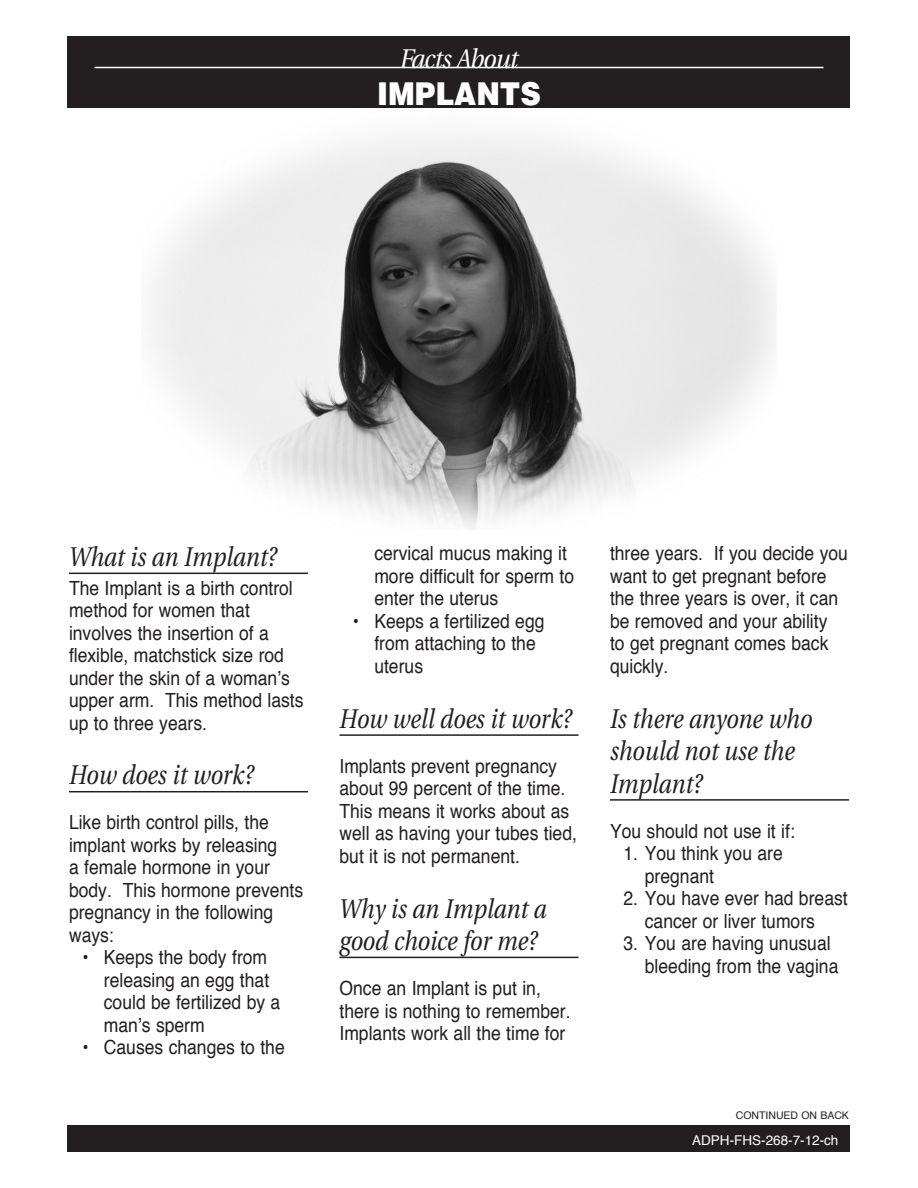
<style>
.page{position:relative;width:918px;height:1188px;background:#fff}
.page>*{position:absolute;margin:0;border:0;box-sizing:border-box;transform-origin:0 0}
.t1{font:900 31.5px "Helvetica";color:#fff;scale:.9 1}
.t2{font:italic 27px/32.4px "Utopia";color:#231f20;scale:.84 1}
.t3{font:italic 27px "Utopia";letter-spacing:-.03em;color:#fff;scale:.9 1}
.t4{font:19.5px/22.5px "Helvetica";color:#231f20;scale:.9 1}
.t5{font:13.5px "Helvetica";color:#fff}
.t6{font:10.5px "Helvetica";color:#231f20}
</style>
<div class="page">
<img style="left:150px;top:133px;width:626px;height:397px">
<hr style="left:69px;top:573px;width:239px;height:1px;background:#231f20">
<hr style="left:69px;top:791px;width:239px;height:1px;background:#231f20">
<hr style="left:339px;top:734px;width:239px;height:2px;background:#231f20">
<hr style="left:339px;top:957px;width:239px;height:1px;background:#231f20">
<hr style="left:610px;top:799px;width:239px;height:2px;background:#231f20">
<div style="left:68px;top:36px;width:782px;height:72px;background:#231f20"></div>
<hr style="left:94px;top:67px;width:730px;height:1px;background:#fff">
<div style="left:68px;top:1125px;width:782px;height:27px;background:#231f20"></div>
<p class="t3" style="left:400px;top:43px;width:133px">Facts About</p>
<p class="t1" style="left:377px;top:73px;width:183px">IMPLANTS</p>
<p class="t2" style="left:69px;top:541px;width:249px">What is an Implant?</p>
<p class="t4" style="left:69px;top:577px;width:262px">The Implant is a birth control method for women that involves the insertion of a flexible, matchstick size rod under the skin of a woman’s upper arm. This method lasts up to three years.</p>
<p class="t2" style="left:69px;top:760px;width:222px">How does it work?</p>
<p class="t4" style="left:69px;top:812px;width:262px">Like birth control pills, the implant works by releasing<br>a female hormone in your body. This hormone prevents pregnancy in the following ways:</p>
<p class="t4" style="left:104px;top:947px;width:198px;text-indent:-21px">• Keeps the body from releasing an egg that could be fertilized by a man’s sperm</p>
<p class="t4" style="left:82px;top:1037px;width:226px">• Causes changes to the</p>
<p class="t4" style="left:374px;top:543px;width:224px">cervical mucus making it more difficult for sperm to enter the uterus</p>
<p class="t4" style="left:374px;top:610px;width:191px;text-indent:-21px">• Keeps a fertilized egg from attaching to the uterus</p>
<p class="t2" style="left:339px;top:703px;width:278px">How well does it work?</p>
<p class="t4" style="left:339px;top:755px;width:265px">Implants prevent pregnancy about 99 percent of the time.<br>This means it works about as well as having your tubes tied, but it is not permanent.</p>
<p class="t2" style="left:339px;top:893px;width:248px">Why is an Implant a good choice for me?</p>
<p class="t4" style="left:339px;top:978px;width:258px">Once an Implant is put in, there is nothing to remember.<br>Implants work all the time for</p>
<p class="t4" style="left:610px;top:543px;width:266px">three years. If you decide you want to get pregnant before the three years is over, it can be removed and your ability<br>to get pregnant comes back quickly.</p>
<p class="t2" style="left:610px;top:703px;width:242px">Is there anyone who should not use the<br>Implant?</p>
<p class="t4" style="left:610px;top:820px;width:207px">You should not use it if:</p>
<p class="t4" style="left:645px;top:843px;width:155px;text-indent:-21px">1. You think you are pregnant</p>
<p class="t4" style="left:623px;top:888px;width:251px;text-align:center">2. You have ever had breast cancer or liver tumors</p>
<p class="t4" style="left:645px;top:933px;width:217px;text-indent:-21px">3. You are having unusual bleeding from the vagina</p>
<p class="t6" style="left:736px;top:1107px;width:115px">CONTINUED ON BACK</p>
<p class="t5" style="left:692px;top:1130px;width:148px">ADPH-FHS-268-7-12-ch</p>
</div>
